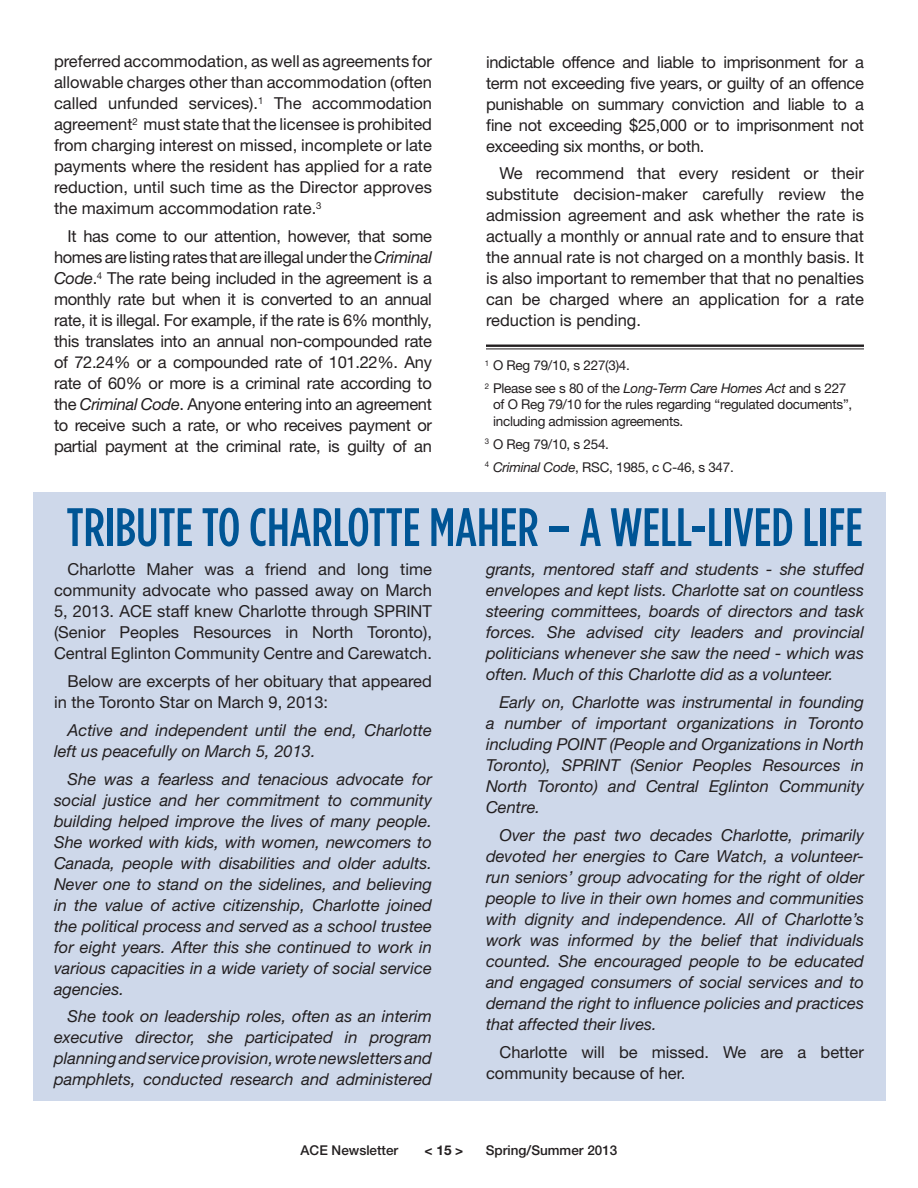
<style>
.page{position:relative;width:918px;height:1188px;background:#fff}
.page>*{position:absolute;margin:0;border:0;box-sizing:border-box;transform-origin:0 0}
.t1{font:500 54px "Gotham Condensed";color:#005595}
.body{font:16.5px/21px "Helvetica Neue";color:#231f20;text-align:justify}
.body-2{font:italic 16.5px/21px "Helvetica Neue";color:#231f20;text-align:justify}
.footnotes{font:13.5px/16.2px "Helvetica Neue";letter-spacing:-.02em;color:#231f20}
.t2{font:500 13.5px "Helvetica Neue";color:#231f20}
.t3{font:700 13.5px "Helvetica Neue";color:#231f20}
.s1{font-style:italic}
</style>
<div class="page">
<div style="left:33px;top:492px;width:853px;height:609px;background:#ced8ea"></div>
<hr style="left:486px;top:345px;width:378px;height:2px;background:#231f20">
<hr style="left:486px;top:349px;width:378px;height:1px;background:#231f20">
<p class="body" style="left:54px;top:51px;width:380px">preferred accommodation, as well as agreements for allowable charges other than accommodation (often called unfunded services).<sup>1</sup> The accommodation agreement<sup>2</sup> must state that the licensee is prohibited from charging interest on missed, incomplete or late payments where the resident has applied for a rate reduction, until such time as the Director approves the maximum accommodation rate.<sup>3</sup></p>
<p class="body" style="left:54px;top:226px;width:380px;text-indent:13px">It has come to our attention, however, that some homes are listing rates that are illegal under the <span class="s1">Criminal Code</span>.<sup>4</sup> The rate being included in the agreement is a monthly rate but when it is converted to an annual rate, it is illegal. For example, if the rate is 6% monthly, this translates into an annual non-compounded rate of 72.24% or a compounded rate of 101.22%. Any rate of 60% or more is a criminal rate according to the <span class="s1">Criminal Code</span>. Anyone entering into an agreement to receive such a rate, or who receives payment or partial payment at the criminal rate, is guilty of an</p>
<p class="body" style="left:486px;top:51px;width:380px">indictable offence and liable to imprisonment for a term not exceeding five years, or guilty of an offence punishable on summary conviction and liable to a fine not exceeding $25,000 or to imprisonment not exceeding six months, or both.</p>
<p class="body" style="left:486px;top:163px;width:380px;text-indent:13px">We recommend that every resident or their substitute decision-maker carefully review the admission agreement and ask whether the rate is actually a monthly or annual rate and to ensure that the annual rate is not charged on a monthly basis. It is also important to remember that that no penalties can be charged where an application for a rate reduction is pending.</p>
<p class="footnotes" style="left:485px;top:357px;width:147px"><sup>1</sup> O Reg 79/10, s 227(3)4.</p>
<p class="footnotes" style="left:493px;top:380px;width:361px;text-indent:-8px"><sup>2</sup> Please see s 80 of the <span class="s1">Long-Term Care Homes Act</span> and s 227 of O Reg 79/10 for the rules regarding “regulated documents”, including admission agreements.</p>
<p class="footnotes" style="left:485px;top:435px;width:126px"><sup>3</sup> O Reg 79/10, s 254.</p>
<p class="footnotes" style="left:485px;top:458px;width:250px"><sup>4</sup> <span class="s1">Criminal Code</span>, RSC, 1985, c C-46, s 347.</p>
<p class="t1" style="left:67px;top:497px;width:798px">TRIBUTE TO CHARLOTTE MAHER – A WELL-LIVED LIFE</p>
<p class="body" style="left:54px;top:559px;width:380px;text-indent:13px">Charlotte Maher was a friend and long time community advocate who passed away on March 5, 2013. ACE staff knew Charlotte through SPRINT (Senior Peoples Resources in North Toronto), Central Eglinton Community Centre and Carewatch.</p>
<p class="body" style="left:54px;top:670px;width:379px;text-indent:13px">Below are excerpts of her obituary that appeared in the Toronto Star on March 9, 2013:</p>
<p class="body-2" style="left:54px;top:719px;width:379px;text-indent:13px">Active and independent until the end, Charlotte left us peacefully on March 5, 2013.</p>
<p class="body-2" style="left:54px;top:768px;width:380px;text-indent:13px">She was a fearless and tenacious advocate for social justice and her commitment to community building helped improve the lives of many people.<br>She worked with kids, with women, newcomers to Canada, people with disabilities and older adults.<br>Never one to stand on the sidelines, and believing in the value of active citizenship, Charlotte joined the political process and served as a school trustee for eight years. After this she continued to work in various capacities in a wide variety of social service agencies.</p>
<p class="body-2" style="left:54px;top:1006px;width:380px;text-indent:13px">She took on leadership roles, often as an interim executive director, she participated in program planning and service provision, wrote newsletters and pamphlets, conducted research and administered</p>
<p class="body-2" style="left:486px;top:559px;width:380px">grants, mentored staff and students - she stuffed envelopes and kept lists. Charlotte sat on countless steering committees, boards of directors and task forces. She advised city leaders and provincial politicians whenever she saw the need - which was often. Much of this Charlotte did as a volunteer.</p>
<p class="body-2" style="left:486px;top:692px;width:380px;text-indent:13px">Early on, Charlotte was instrumental in founding a number of important organizations in Toronto including POINT (People and Organizations in North Toronto), SPRINT (Senior Peoples Resources in North Toronto) and Central Eglinton Community Centre.</p>
<p class="body-2" style="left:486px;top:824px;width:380px;text-indent:13px">Over the past two decades Charlotte, primarily devoted her energies to Care Watch, a volunteer&shy;run seniors’ group advocating for the right of older people to live in their own homes and communities with dignity and independence. All of Charlotte’s work was informed by the belief that individuals counted. She encouraged people to be educated and engaged consumers of social services and to demand the right to influence policies and practices that affected their lives.</p>
<p class="body" style="left:486px;top:1041px;width:379px;text-indent:13px">Charlotte will be missed. We are a better community because of her.</p>
<p class="t2" style="left:301px;top:1142px;width:99px">ACE Newsletter</p>
<p class="t3" style="left:425px;top:1142px;width:40px">&lt; 15 &gt;</p>
<p class="t2" style="left:486px;top:1142px;width:133px">Spring/Summer 2013</p>
</div>
